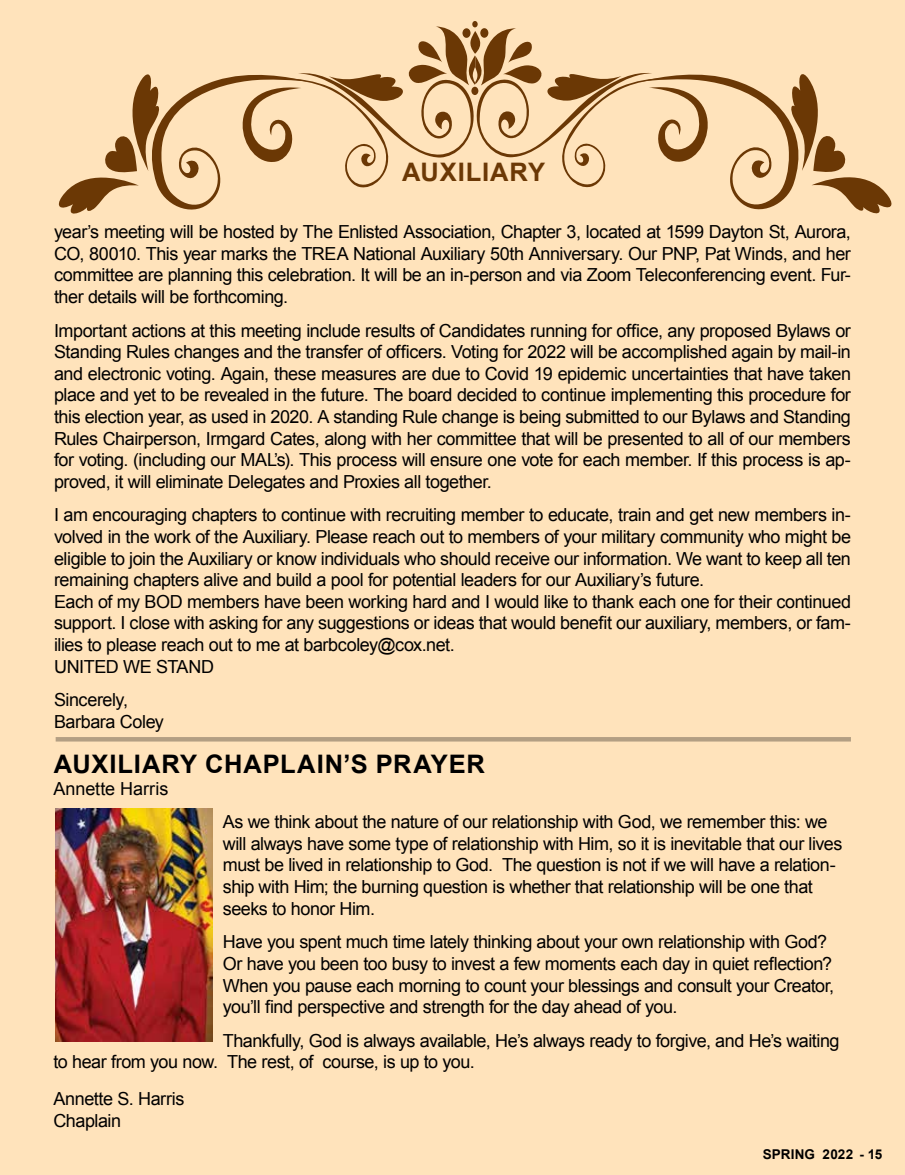
<style>
.page{position:relative;width:905px;height:1175px;background:#fff}
.page>*{position:absolute;margin:0;border:0;box-sizing:border-box;transform-origin:0 0}
.t1{font:700 25.5px "Arial";letter-spacing:.035em;color:#000}
.t2{font:700 25.5px "Arial";letter-spacing:.03em;color:#6b3805}
.t3{font:18px/21.6px "Arial";letter-spacing:-.025em;color:#000}
.t4{font:18px "Arial";letter-spacing:-.005em;color:#000}
.t5{font:700 13.5px "Arial";letter-spacing:.01em;color:#000}
</style>
<div class="page">
<div style="left:0;top:0;width:904px;height:1174px;background:#ffe3bb"></div>
<svg style="left:58px;top:21px;width:834px;height:193px"></svg>
<img style="left:56px;top:808px;width:156px;height:233px">
<hr style="left:56px;top:737px;width:794px;height:4px;background:#b39f83">
<h1 class="t2" style="left:402px;top:154px;width:145px">AUXILIARY</h1>
<p class="t3" style="left:54px;top:221px;width:798px;text-align:justify">year’s meeting will be hosted by The Enlisted Association, Chapter 3, located at 1599 Dayton St, Aurora, CO, 80010. This year marks the TREA National Auxiliary 50th Anniversary. Our PNP, Pat Winds, and her committee are planning this celebration. It will be an in-person and via Zoom Teleconferencing event. Fur&shy;ther details will be forthcoming.</p>
<p class="t3" style="left:54px;top:319px;width:798px;text-align:justify">Important actions at this meeting include results of Candidates running for office, any proposed Bylaws or Standing Rules changes and the transfer of officers. Voting for 2022 will be accomplished again by mail-in and electronic voting. Again, these measures are due to Covid 19 epidemic uncertainties that have taken place and yet to be revealed in the future. The board decided to continue implementing this procedure for this election year, as used in 2020. A standing Rule change is being submitted to our Bylaws and Standing Rules Chairperson, Irmgard Cates, along with her committee that will be presented to all of our members for voting. (including our MAL’s). This process will ensure one vote for each member. If this process is ap&shy;proved, it will eliminate Delegates and Proxies all together.</p>
<p class="t3" style="left:54px;top:504px;width:798px">I am encouraging chapters to continue with recruiting member to educate, train and get new members in&shy;volved in the work of the Auxiliary. Please reach out to members of your military community who might be eligible to join the Auxiliary or know individuals who should receive our information. We want to keep all ten remaining chapters alive and build a pool for potential leaders for our Auxiliary’s future.<br>Each of my BOD members have been working hard and I would like to thank each one for their continued support. I close with asking for any suggestions or ideas that would benefit our auxiliary, members, or fam&shy;ilies to please reach out to me at barbcoley@cox.net.<br>UNITED WE STAND</p>
<p class="t3" style="left:54px;top:689px;width:111px">Sincerely,<br>Barbara Coley</p>
<h1 class="t1" style="left:54px;top:746px;width:432px">AUXILIARY CHAPLAIN’S PRAYER</h1>
<p class="t4" style="left:53px;top:776px;width:116px">Annette Harris</p>
<p class="t3" style="left:223px;top:811px;width:621px">As we think about the nature of our relationship with God, we remember this: we will always have some type of relationship with Him, so it is inevitable that our lives must be lived in relationship to God. The question is not if we will have a relation&shy;ship with Him; the burning question is whether that relationship will be one that seeks to honor Him.</p>
<p class="t3" style="left:223px;top:931px;width:613px">Have you spent much time lately thinking about your own relationship with God?<br>Or have you been too busy to invest a few moments each day in quiet reflection?<br>When you pause each morning to count your blessings and consult your Creator, you’ll find perspective and strength for the day ahead of you.</p>
<p class="t3" style="left:53px;top:1029px;width:787px;text-indent:169px">Thankfully, God is always available, He’s always ready to forgive, and He’s waiting to hear from you now. The rest, of course, is up to you.</p>
<p class="t3" style="left:53px;top:1088px;width:132px">Annette S. Harris<br>Chaplain</p>
<p class="t5" style="left:762px;top:1144px;width:121px">SPRING 2022 - 15</p>
</div>
